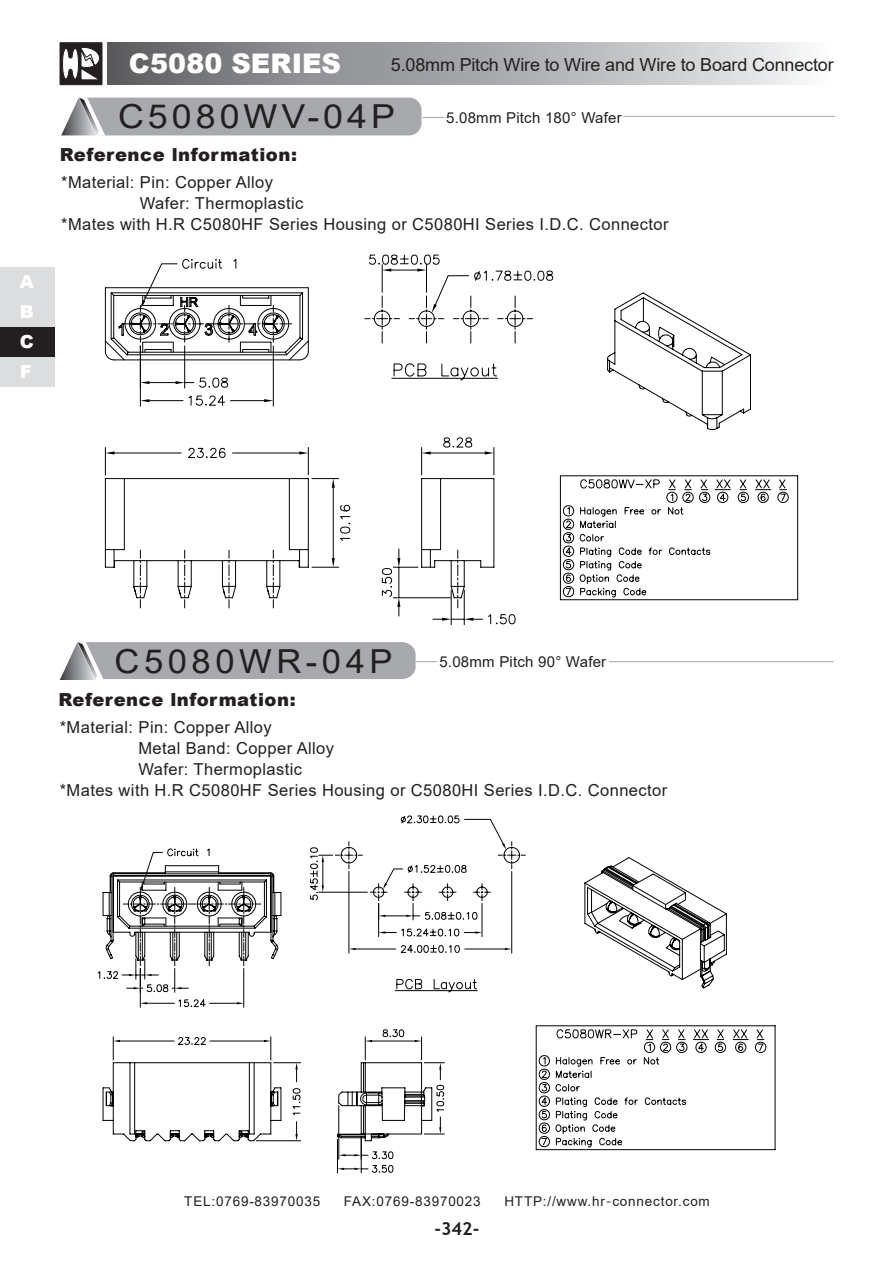
<style>
.page{position:relative;width:893px;height:1263px;background:#fff}
.page>*{position:absolute;margin:0;border:0;box-sizing:border-box;transform-origin:0 0}
.t1{font:33px "Arial";letter-spacing:.12em;color:#231f20;scale:1.05 1}
.t2{font:33px "Arial";letter-spacing:.12em;color:#231f20;scale:1.09 1}
.t3{font:900 27px "Arial";letter-spacing:.005em;color:#fff}
.t4{font:18px "Arial";letter-spacing:-.01em;color:#231f20}
.t5{font:900 18px "Arial";letter-spacing:.03em;color:#231f20}
.t6{font:700 18px "Trebuchet MS";color:#231f20}
.t7{font:900 18px/30px "Arial";color:#fff;text-align:justify}
.t8{font:16.5px "Arial";letter-spacing:.025em;color:#231f20}
.t9{font:15px "Arial";letter-spacing:.015em;color:#231f20}
.t10{font:13.5px "Arial";letter-spacing:.06em;color:#231f20}
.s1{font-family:"Microsoft Jheng Hei"}
</style>
<div class="page">
<div style="left:0;top:267px;width:55px;height:30px;background:#dcdddf"></div>
<div style="left:0;top:297px;width:55px;height:30px;background:#dcdddf"></div>
<div style="left:0;top:327px;width:55px;height:30px;background:#231f20"></div>
<div style="left:0;top:357px;width:55px;height:29px;background:#dcdddf"></div>
<div style="left:108px;top:43px;width:726px;height:42px;background:linear-gradient(to right,#606165,#f2f3f5)"></div>
<svg style="left:60px;top:42px;width:42px;height:43px"></svg>
<hr style="left:609px;top:661px;width:225px;height:1px;background:#a8a9ad">
<svg style="left:60px;top:642px;width:377px;height:38px;background:#b0b1b5"></svg>
<hr style="left:623px;top:116px;width:212px;height:1px;background:#a8a9ad">
<svg style="left:61px;top:98px;width:383px;height:37px;background:#afafb3"></svg>
<svg style="left:560px;top:475px;width:238px;height:125px"></svg>
<svg style="left:607px;top:292px;width:144px;height:138px"></svg>
<svg style="left:393px;top:598px;width:122px;height:27px"></svg>
<svg style="left:105px;top:255px;width:448px;height:343px"></svg>
<svg style="left:105px;top:263px;width:393px;height:146px"></svg>
<svg style="left:536px;top:1025px;width:239px;height:125px"></svg>
<svg style="left:584px;top:857px;width:143px;height:131px"></svg>
<svg style="left:98px;top:841px;width:428px;height:332px"></svg>
<p class="t7" style="left:20px;top:266px;width:16px">A B C F</p>
<h2 class="t3" style="left:129px;top:44px;width:214px">C5080 SERIES</h2>
<p class="t4" style="left:391px;top:52px;width:444px">5.08mm Pitch Wire to Wire and Wire to Board Connector</p>
<h1 class="t2" style="left:118px;top:94px;width:256px">C5080WV-04P</h1>
<p class="t9" style="left:446px;top:107px;width:177px">5.08mm Pitch 180° Wafer</p>
<p class="t5" style="left:60px;top:142px;width:239px">Reference lnformation:</p>
<p class="t8" style="left:61px;top:171px;width:213px">*Material: Pin: Copper Alloy</p>
<p class="t8" style="left:140px;top:192px;width:165px">Wafer: Thermoplastic</p>
<p class="t8" style="left:61px;top:213px;width:609px">*Mates with H.R C5080HF Series Housing or C5080HI Series I.D.C. Connector</p>
<h1 class="t1" style="left:115px;top:639px;width:266px">C5080WR-04P</h1>
<p class="t5" style="left:58px;top:686px;width:239px">Reference lnformation:</p>
<p class="t9" style="left:439px;top:651px;width:168px">5.08mm Pitch 90° Wafer</p>
<p class="t8" style="left:60px;top:715px;width:213px">*Material: Pin: Copper Alloy</p>
<p class="t8" style="left:138px;top:736px;width:197px">Metal Band: Copper Alloy</p>
<p class="t8" style="left:138px;top:757px;width:165px">Wafer: Thermoplastic</p>
<p class="t8" style="left:60px;top:778px;width:609px">*Mates with H.R C5080HF Series Housing or C5080HI Series I.D.C. Connector</p>
<p class="t10" style="left:184px;top:1192px;width:138px">TEL:0769-83970035</p>
<p class="t10" style="left:344px;top:1192px;width:138px">FAX:0769-83970023</p>
<p class="t10" style="left:504px;top:1192px;width:207px">HTTP://www.hr<span class="s1">-</span>connector.com</p>
<p class="t6" style="left:434px;top:1218px;width:46px">-342-</p>
</div>
